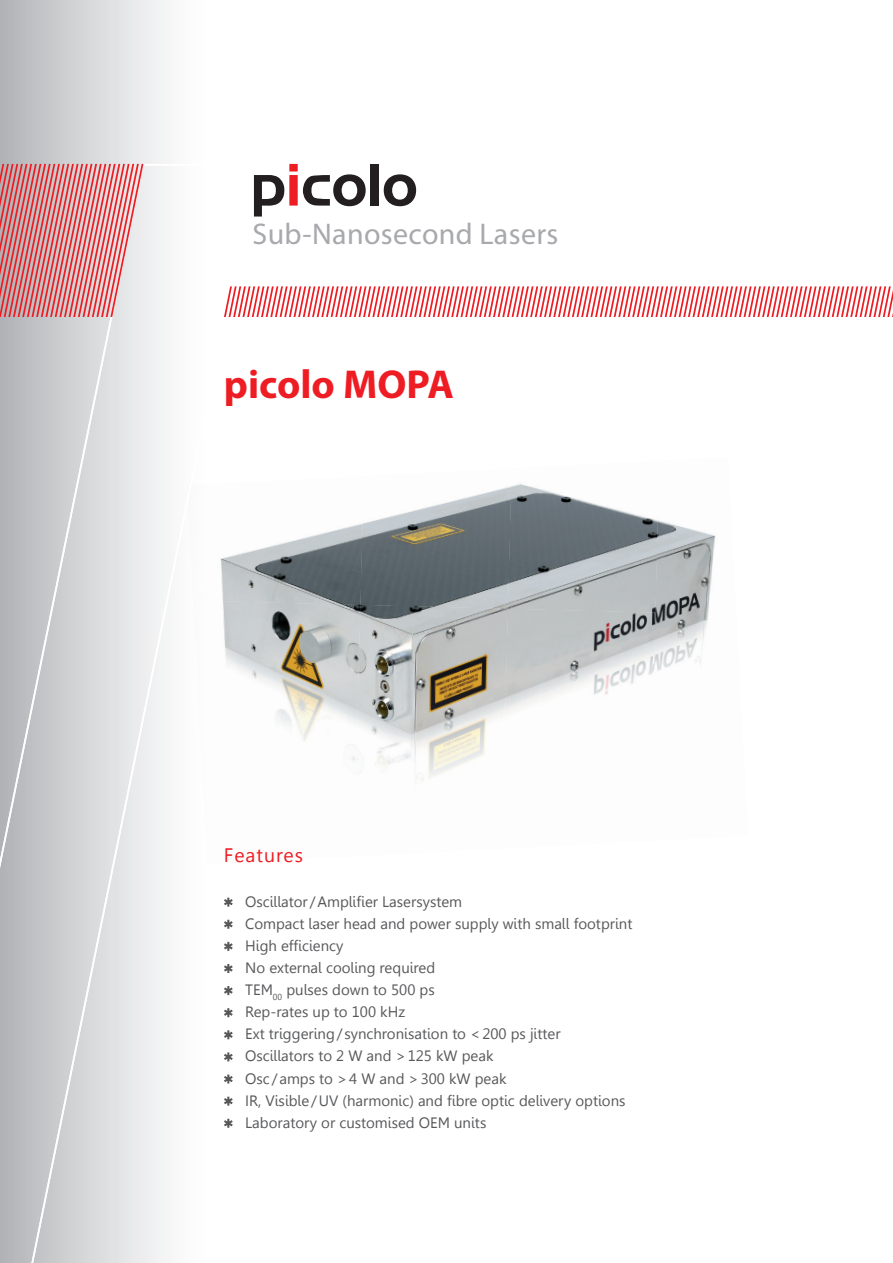
<style>
.page{position:relative;width:893px;height:1263px;background:#fff}
.page>*{position:absolute;margin:0;border:0;box-sizing:border-box;transform-origin:0 0}
.t1{font:700 40.5px "Myriad Pro";color:#ee1d23}
.t2{font:30px "Myriad Pro";letter-spacing:.01em;color:#a8a9ad}
.t3{font:19.5px "Gisha";letter-spacing:.05em;color:#ee1d23}
.t4{font:15px/22px "Gisha";color:#57585a}
</style>
<div class="page">
<svg style="left:0;top:0;width:168px;height:164px"></svg>
<svg style="left:0;top:164px;width:254px;height:1099px"></svg>
<svg style="left:224px;top:286px;width:669px;height:31px"></svg>
<svg style="left:0;top:164px;width:143px;height:153px"></svg>
<img style="left:216px;top:476px;width:144px;height:125px">
<img style="left:360px;top:487px;width:148px;height:118px">
<img style="left:508px;top:484px;width:144px;height:125px">
<img style="left:652px;top:519px;width:64px;height:152px">
<img style="left:216px;top:601px;width:145px;height:157px">
<img style="left:356px;top:605px;width:152px;height:160px">
<img style="left:504px;top:609px;width:152px;height:156px">
<img style="left:649px;top:717px;width:7px;height:48px">
<img style="left:216px;top:758px;width:239px;height:106px">
<img style="left:452px;top:765px;width:9px;height:86px">
<img style="left:187px;top:484px;width:29px;height:380px">
<img style="left:188px;top:485px;width:4px;height:17px">
<svg style="left:224px;top:898px;width:9px;height:9px"></svg>
<svg style="left:224px;top:920px;width:9px;height:9px"></svg>
<svg style="left:224px;top:942px;width:9px;height:9px"></svg>
<svg style="left:224px;top:964px;width:9px;height:9px"></svg>
<svg style="left:224px;top:986px;width:9px;height:9px"></svg>
<svg style="left:224px;top:1008px;width:9px;height:9px"></svg>
<svg style="left:224px;top:1030px;width:9px;height:9px"></svg>
<svg style="left:224px;top:1052px;width:9px;height:9px"></svg>
<svg style="left:224px;top:1074px;width:9px;height:9px"></svg>
<svg style="left:224px;top:1097px;width:9px;height:9px"></svg>
<svg style="left:224px;top:1119px;width:9px;height:9px"></svg>
<svg style="left:254px;top:164px;width:112px;height:53px"></svg>
<div style="left:370px;top:164px;width:9px;height:42px;background:#231f20"></div>
<svg style="left:384px;top:174px;width:32px;height:32px"></svg>
<h2 class="t2" style="left:253px;top:218px;width:307px">Sub-Nanosecond Lasers</h2>
<h1 class="t1" style="left:224px;top:362px;width:232px">picolo MOPA</h1>
<h3 class="t3" style="left:224px;top:844px;width:81px">Features</h3>
<p class="t4" style="left:245px;top:890px;width:389px">Oscillator / Amplifier Lasersystem<br>Compact laser head and power supply with small footprint High efficiency<br>No external cooling required<br>TEM<sub>00</sub> pulses down to 500 ps<br>Rep-rates up to 100 kHz<br>Ext triggering / synchronisation to &lt; 200 ps jitter Oscillators to 2 W and &gt; 125 kW peak<br>Osc / amps to &gt; 4 W and &gt; 300 kW peak<br>IR, Visible / UV (harmonic) and fibre optic delivery options Laboratory or customised OEM units</p>
</div>
